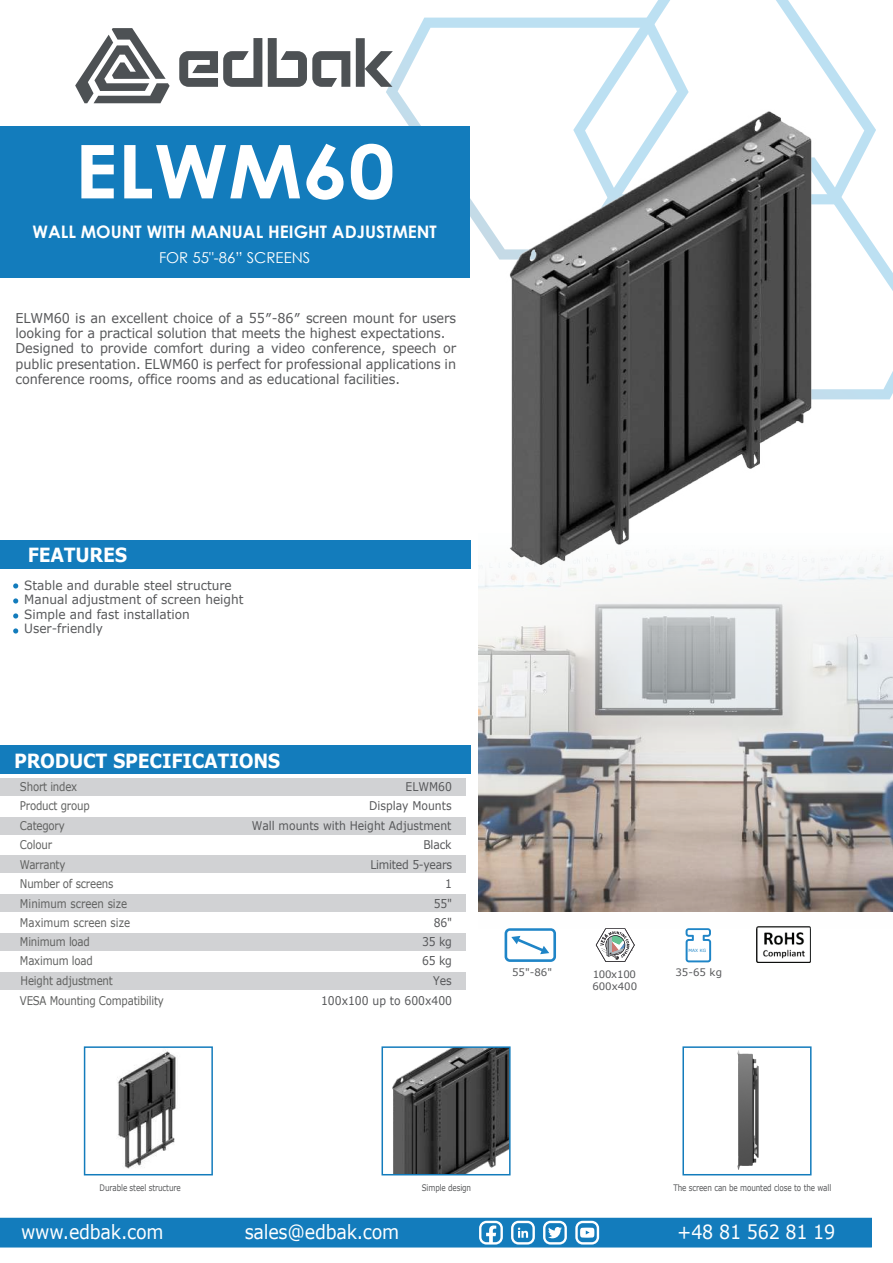
<style>
.page{position:relative;width:893px;height:1263px;background:#fff}
.page>*{position:absolute;margin:0;border:0;box-sizing:border-box;transform-origin:0 0}
.t1{font:700 74.25px "Century Gothic";color:#fff;scale:1.11 1}
.t2{font:19.5px "Verdana";letter-spacing:-.015em;color:#fff;scale:.9 1}
.t3{font:700 19.5px "Verdana";letter-spacing:-.015em;color:#fff;scale:.9 1}
.t4{font:700 17.25px "Century Gothic";color:#fff}
.t5{font:15px "Century Gothic";color:#fff}
.t6{font:13.5px/15.5px "Verdana";letter-spacing:-.01em;color:#57585a;scale:.95 1}
.t7{font:12.75px/14.5px "Verdana";color:#57585a;scale:.95 1}
.t8{font:12px/19.5px "Verdana";letter-spacing:-.02em;color:#606160;scale:.85 1}
.t9{font:12px "Verdana";color:#57585a;scale:.9 1}
.t10{font:12px "Verdana";color:#606160;scale:.85 1}
.t11{font:12px/19.5px "Verdana";letter-spacing:-.02em;color:#57585a;text-align:right;scale:.9 1}
.t12{font:10.2px/12.3px "Verdana";color:#57585a}
.t13{font:9px "Verdana";letter-spacing:-.015em;color:#57585a;scale:.8 1}
.t14{font:4.35px "Verdana";color:#1f85c7}
</style>
<div class="page">
<img style="left:686px;top:1050px;width:126px;height:126px">
<svg style="left:573px;top:0;width:270px;height:81px"></svg>
<svg style="left:386px;top:18px;width:303px;height:80px"></svg>
<div style="left:0;top:1218px;width:872px;height:29px;background:#137cbc"></div>
<svg style="left:75px;top:28px;width:95px;height:75px"></svg>
<svg style="left:268px;top:38px;width:82px;height:49px"></svg>
<svg style="left:179px;top:38px;width:83px;height:49px"></svg>
<svg style="left:356px;top:38px;width:37px;height:49px"></svg>
<img style="left:83px;top:1046px;width:93px;height:122px">
<div style="left:84px;top:1046px;width:129px;height:129px;border:2px solid #137cbc"></div>
<img style="left:392px;top:1049px;width:116px;height:123px">
<div style="left:381px;top:1046px;width:130px;height:129px;border:2px solid #137cbc"></div>
<div style="left:682px;top:1046px;width:130px;height:129px;border:2px solid #137cbc"></div>
<div style="left:0;top:745px;width:470px;height:29px;background:#137cbc"></div>
<div style="left:0;top:855px;width:466px;height:18px;background:#d1d2d4"></div>
<div style="left:0;top:894px;width:466px;height:18px;background:#d1d2d4"></div>
<div style="left:0;top:817px;width:466px;height:18px;background:#d1d2d4"></div>
<div style="left:0;top:933px;width:466px;height:18px;background:#d1d2d4"></div>
<div style="left:0;top:972px;width:466px;height:18px;background:#d1d2d4"></div>
<div style="left:0;top:778px;width:466px;height:18px;background:#d1d2d4"></div>
<svg style="left:596px;top:929px;width:39px;height:33px"></svg>
<svg style="left:505px;top:929px;width:51px;height:33px"></svg>
<svg style="left:686px;top:929px;width:25px;height:33px"></svg>
<img style="left:757px;top:929px;width:54px;height:33px">
<svg style="left:13px;top:583px;width:5px;height:5px"></svg>
<svg style="left:13px;top:598px;width:5px;height:5px"></svg>
<svg style="left:13px;top:613px;width:5px;height:5px"></svg>
<svg style="left:13px;top:628px;width:5px;height:5px"></svg>
<div style="left:0;top:540px;width:471px;height:28px;background:#137cbc"></div>
<div style="left:0;top:126px;width:469px;height:152px;background:#137cbc"></div>
<svg style="left:478px;top:600px;width:415px;height:329px;background:#bbb9b7"></svg>
<img style="left:390px;top:81px;width:503px;height:519px">
<h1 class="t1" style="left:75px;top:115px;width:290px">ELWM60</h1>
<p class="t4" style="left:32px;top:219px;width:406px">WALL MOUNT WITH MANUAL HEIGHT ADJUSTMENT</p>
<p class="t5" style="left:159px;top:248px;width:153px">FOR 55"-86” SCREENS</p>
<p class="t6" style="left:16px;top:310px;width:465px">ELWM60 is an excellent choice of a 55″-86″ screen mount for users looking for a practical solution that meets the highest expectations.<br>Designed to provide comfort during a video conference, speech or public presentation. ELWM60 is perfect for professional applications in conference rooms, office rooms and as educational facilities.</p>
<h2 class="t3" style="left:28px;top:541px;width:112px">FEATURES</h2>
<p class="t7" style="left:24px;top:578px;width:232px">Stable and durable steel structure<br>Manual adjustment of screen height<br>Simple and fast installation<br>User-friendly</p>
<h2 class="t3" style="left:14px;top:747px;width:297px">PRODUCT SPECIFICATIONS</h2>
<p class="t8" style="left:20px;top:776px;width:69px">Short index</p>
<p class="t8" style="left:20px;top:816px;width:54px">Category</p>
<p class="t9" style="left:406px;top:778px;width:53px">ELWM60</p>
<p class="t9" style="left:252px;top:817px;width:223px">Wall mounts with Height Adjustment</p>
<p class="t8" style="left:20px;top:796px;width:84px">Product group</p>
<p class="t8" style="left:20px;top:835px;width:55px">Colour<br>Warranty</p>
<p class="t9" style="left:369px;top:798px;width:93px">Display Mounts</p>
<p class="t11" style="left:370px;top:835px;width:92px">Black<br>Limited 5-years</p>
<p class="t8" style="left:20px;top:874px;width:112px">Number of screens</p>
<p class="t9" style="left:445px;top:876px;width:9px">1</p>
<p class="t10" style="left:20px;top:895px;width:128px">Minimum screen size</p>
<p class="t9" style="left:434px;top:895px;width:22px">55"</p>
<p class="t10" style="left:20px;top:914px;width:131px">Maximum screen size</p>
<p class="t9" style="left:434px;top:914px;width:22px">86"</p>
<p class="t8" style="left:20px;top:950px;width:87px">Maximum load</p>
<p class="t9" style="left:422px;top:952px;width:35px">65 kg</p>
<p class="t8" style="left:20px;top:932px;width:84px">Minimum load</p>
<p class="t9" style="left:422px;top:933px;width:35px">35 kg</p>
<p class="t8" style="left:21px;top:971px;width:110px">Height adjustment</p>
<p class="t9" style="left:433px;top:972px;width:22px">Yes</p>
<p class="t8" style="left:20px;top:990px;width:171px">VESA Mounting Compatibility</p>
<p class="t9" style="left:321px;top:992px;width:147px">100x100 up to 600x400</p>
<p class="t14" style="left:689px;top:947px;width:19px">MAX KG</p>
<p class="t12" style="left:512px;top:966px;width:41px">55"-86"</p>
<p class="t12" style="left:675px;top:966px;width:48px">35-65 kg</p>
<p class="t12" style="left:592px;top:968px;width:46px">100x100<br>600x400</p>
<p class="t13" style="left:100px;top:1181px;width:103px">Durable steel structure</p>
<p class="t13" style="left:422px;top:1181px;width:63px">Simple design</p>
<p class="t13" style="left:673px;top:1181px;width:199px">The screen can be mounted close to the wall</p>
<h2 class="t2" style="left:21px;top:1219px;width:160px">www.edbak.com</h2>
<h2 class="t2" style="left:245px;top:1219px;width:173px">sales@edbak.com</h2>
<h2 class="t2" style="left:677px;top:1219px;width:177px">+48 81 562 81 19</h2>
</div>
